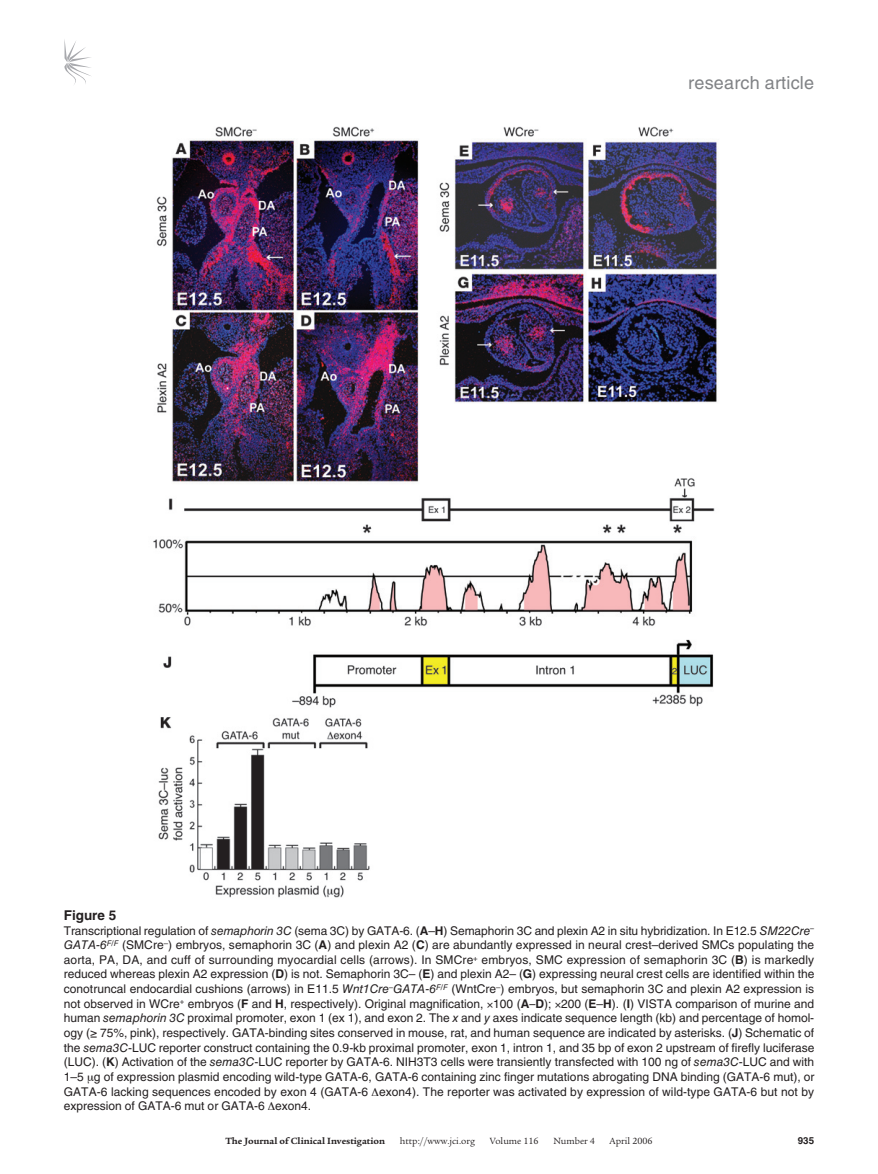
<style>
.page{position:relative;width:878px;height:1174px;background:#fff}
.page>*{position:absolute;margin:0;border:0;box-sizing:border-box;transform-origin:0 0}
.t1{font:18px "Helvetica LT Std";letter-spacing:.01em;color:#808285}
.t2{font:700 13.5px "Helvetica LT Std";color:#231f20}
.t3{font:12px/14.7px "Helvetica LT Std";color:#231f20;text-align:justify}
.t4{font:9.75px "Legacy Serif Std";color:#231f20}
.t5{font:700 9.75px "Legacy Serif Std";color:#231f20}
.t6{font:700 9.75px "Helvetica LT Std";color:#231f20}
.s1{font-style:italic}
.s2{font-weight:700}
</style>
<div class="page">
<svg style="left:64px;top:39px;width:27px;height:46px"></svg>
<img style="left:153px;top:126px;width:566px;height:772px">
<h1 class="t1" style="left:688px;top:72px;width:127px">research article</h1>
<p class="t2" style="left:64px;top:907px;width:54px">Figure 5</p>
<p class="t3" style="left:64px;top:923px;width:752px">Transcriptional regulation of <span class="s1">semaphorin 3C</span> (sema 3C) by GATA-6. (<span class="s2">A</span>–<span class="s2">H</span>) Semaphorin 3C and plexin A2 in situ hybridization. In E12.5 <span class="s1">SM22Cre</span><sup>– </sup><span class="s1">GATA-6</span><sup>F/F</sup> (SMCre<sup>–</sup>) embryos, semaphorin 3C (<span class="s2">A</span>) and plexin A2 (<span class="s2">C</span>) are abundantly expressed in neural crest–derived SMCs populating the aorta, PA, DA, and cuff of surrounding myocardial cells (arrows). In SMCre<sup>+</sup> embryos, SMC expression of semaphorin 3C (<span class="s2">B</span>) is markedly reduced whereas plexin A2 expression (<span class="s2">D</span>) is not. Semaphorin 3C– (<span class="s2">E</span>) and plexin A2– (<span class="s2">G</span>) expressing neural crest cells are identified within the conotruncal endocardial cushions (arrows) in E11.5 <span class="s1">Wnt1Cre</span><sup>–</sup><span class="s1">GATA-6</span><sup>F/F</sup> (WntCre<sup>–</sup>) embryos, but semaphorin 3C and plexin A2 expression is not observed in WCre<sup>+</sup> embryos (<span class="s2">F</span> and <span class="s2">H</span>, respectively). Original magnification, 100 (<span class="s2">A</span><span class="s1">–</span><span class="s2">D</span>); 200 (<span class="s2">E</span>–<span class="s2">H</span>). (<span class="s2">I</span>) VISTA comparison of murine and human <span class="s1">semaphorin 3C</span> proximal promoter, exon 1 (ex 1), and exon 2. The <span class="s1">x</span> and <span class="s1">y</span> axes indicate sequence length (kb) and percentage of homol&shy;ogy (≥ 75%, pink), respectively. GATA-binding sites conserved in mouse, rat, and human sequence are indicated by asterisks. (<span class="s2">J</span>) Schematic of the <span class="s1">sema3C</span>-LUC reporter construct containing the 0.9-kb proximal promoter, exon 1, intron 1, and 35 bp of exon 2 upstream of firefly luciferase (LUC). (<span class="s2">K</span>) Activation of the <span class="s1">sema3C</span>-LUC reporter by GATA-6. NIH3T3 cells were transiently transfected with 100 ng of <span class="s1">sema3C</span>-LUC and with 1–5 g of expression plasmid encoding wild-type GATA-6, GATA-6 containing zinc finger mutations abrogating DNA binding (GATA-6 mut), or GATA-6 lacking sequences encoded by exon 4 (GATA-6 exon4). The reporter was activated by expression of wild-type GATA-6 but not by expression of GATA-6 mut or GATA-6 exon4.</p>
<p class="t5" style="left:225px;top:1135px;width:161px">The Journal of Clinical Investigation</p>
<p class="t4" style="left:400px;top:1135px;width:77px">http://www.jci.org</p>
<p class="t4" style="left:489px;top:1135px;width:50px">Volume 116</p>
<p class="t4" style="left:553px;top:1135px;width:43px">Number 4</p>
<p class="t4" style="left:609px;top:1135px;width:44px">April 2006</p>
<p class="t6" style="left:797px;top:1134px;width:18px">935</p>
</div>
